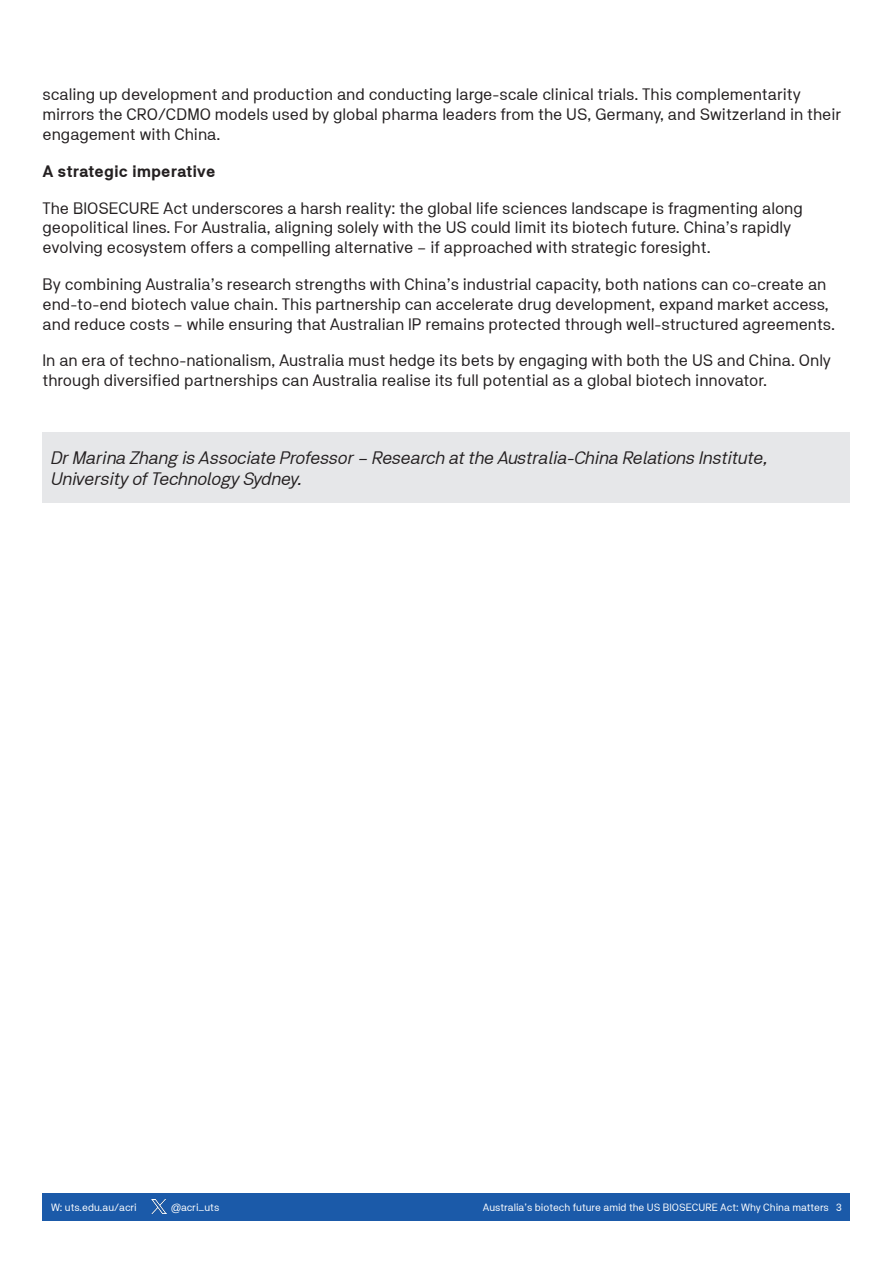
<style>
.page{position:relative;width:893px;height:1263px;background:#fff}
.page>*{position:absolute;margin:0;border:0;box-sizing:border-box;transform-origin:0 0}
.Author_bios{font:italic 18px/21.6px "NB Akademie Std";color:#231f20}
.Body_Copy{font:16.5px/19.8px "NB Akademie Std";color:#231f20}
.Body_Copy-2{font:700 16.5px "NB Akademie Std";color:#231f20}
.t1{font:10.5px "NB Akademie Std";color:#fff}
</style>
<div class="page">
<div style="left:43px;top:1193px;width:807px;height:27px;background:#1b5aa9"></div>
<img style="left:151px;top:1199px;width:16px;height:15px">
<div style="left:43px;top:432px;width:807px;height:70px;background:#e6e7e9"></div>
<p class="Body_Copy" style="left:43px;top:85px;width:800px">scaling up development and production and conducting large-scale clinical trials. This complementarity mirrors the CRO/CDMO models used by global pharma leaders from the US, Germany, and Switzerland in their engagement with China.</p>
<p class="Body_Copy-2" style="left:43px;top:162px;width:174px">A strategic imperative</p>
<p class="Body_Copy" style="left:43px;top:198px;width:762px">The BIOSECURE Act underscores a harsh reality: the global life sciences landscape is fragmenting along geopolitical lines. For Australia, aligning solely with the US could limit its biotech future. China’s rapidly evolving ecosystem offers a compelling alternative – if approached with strategic foresight.</p>
<p class="Body_Copy" style="left:43px;top:274px;width:794px">By combining Australia’s research strengths with China’s industrial capacity, both nations can co-create an end-to-end biotech value chain. This partnership can accelerate drug development, expand market access, and reduce costs – while ensuring that Australian IP remains protected through well-structured agreements.</p>
<p class="Body_Copy" style="left:43px;top:351px;width:790px">In an era of techno-nationalism, Australia must hedge its bets by engaging with both the US and China. Only through diversified partnerships can Australia realise its full potential as a global biotech innovator.</p>
<p class="Author_bios" style="left:51px;top:446px;width:718px">Dr Marina Zhang is Associate Professor – Research at the Australia-China Relations Institute,<br>University of Technology Sydney.</p>
<p class="t1" style="left:51px;top:1201px;width:87px">W: uts.edu.au/acri</p>
<p class="t1" style="left:171px;top:1201px;width:50px">@acri_uts</p>
<p class="t1" style="left:483px;top:1201px;width:360px">Australia’s biotech future amid the US BIOSECURE Act: Why China matters 3</p>
</div>
